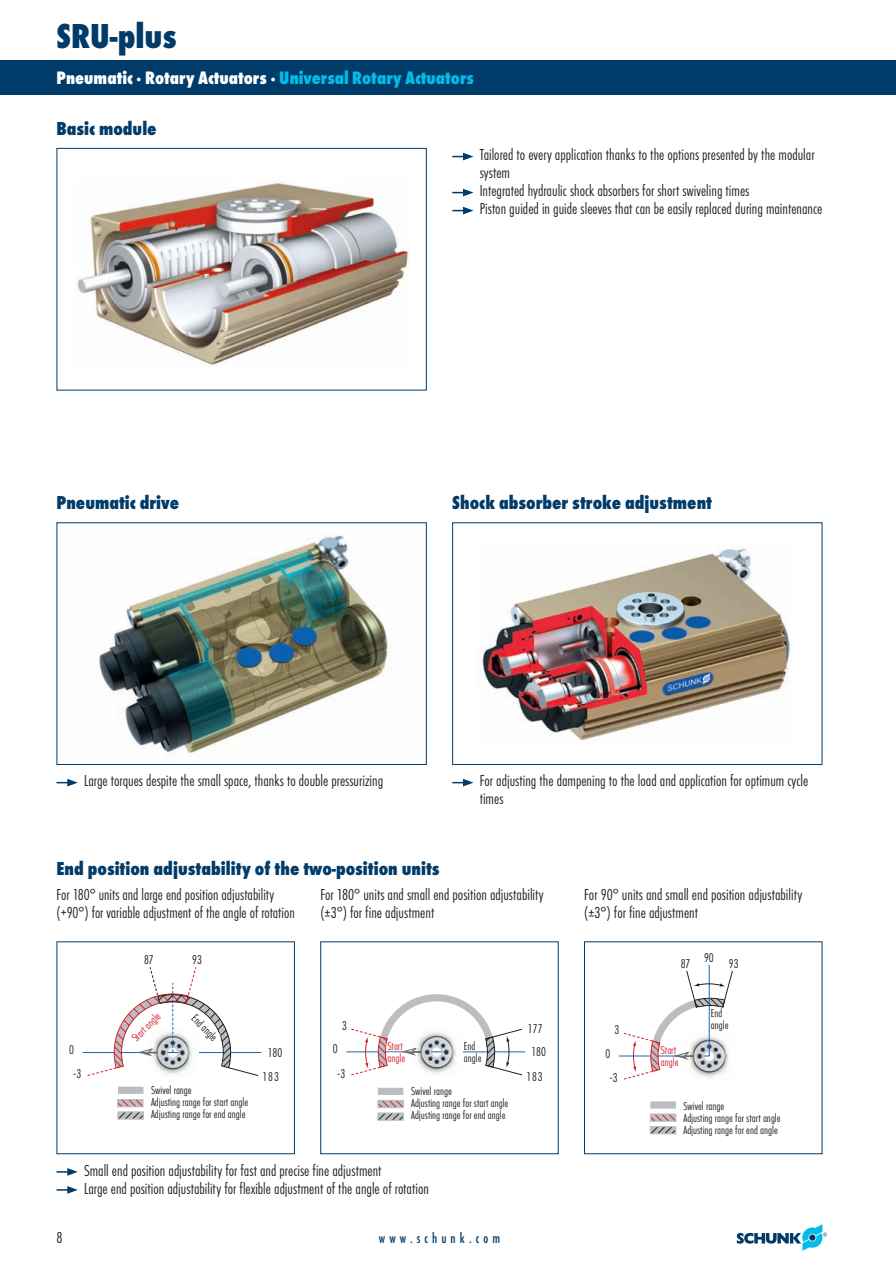
<style>
.page{position:relative;width:896px;height:1266px;background:#fff}
.page>*{position:absolute;margin:0;border:0;box-sizing:border-box;transform-origin:0 0}
.t1{font:36px "Futura TOT Ext Bol Con";color:#003b69}
.t2{font:19.5px "Futura TOT Ext Bol Con";color:#003b69}
.t3{font:18.75px "Futura TOT Ext Bol Con";color:#fff}
.t4{font:16.5px/18px "Futura TOT Lig Con";color:#231f20}
.t5{font:15px "Futura TOT Med Con";letter-spacing:.285em;color:#003b69;scale:.95 1}
.t6{font:12px/12px "Futura TOT Lig Con";color:#231f20}
.t7{font:12px/12px "Futura TOT Lig Con";color:#d1232a}
.t8{font:300 condensed 11.7px/24.3px "Futura";color:#231f20;text-align:center}
.t9{font:300 condensed 9.9px/12.6px "Futura";color:#231f20}
.t10{font:300 condensed 9.9px/11.7px "Futura";color:#d1232a}
.s1{color:#02bce8}
</style>
<div class="page">
<img style="left:77px;top:183px;width:332px;height:183px">
<div style="left:57px;top:148px;width:369px;height:242px;border:1px solid #003b69"></div>
<img style="left:97px;top:534px;width:295px;height:220px">
<hr style="left:83px;top:1052px;width:178px;height:1px;background:#1768b4">
<div style="left:118px;top:1086px;width:25px;height:7px;background:#bcbdc0"></div>
<svg style="left:117px;top:1099px;width:27px;height:21px"></svg>
<div style="left:117px;top:1099px;width:26px;height:7px;border:1px solid #bcbdc0"></div>
<img style="left:482px;top:548px;width:309px;height:192px">
<hr style="left:619px;top:1055px;width:90px;height:1px;background:#1768b4">
<hr style="left:708px;top:964px;width:1px;height:91px;background:#1768b4">
<div style="left:650px;top:1101px;width:25px;height:7px;background:#bcbdc0"></div>
<svg style="left:649px;top:1113px;width:27px;height:21px"></svg>
<div style="left:650px;top:1126px;width:26px;height:7px;border:1px solid #bcbdc0"></div>
<hr style="left:346px;top:1051px;width:179px;height:1px;background:#1768b4">
<div style="left:378px;top:1087px;width:25px;height:7px;background:#bcbdc0"></div>
<svg style="left:377px;top:1100px;width:27px;height:21px"></svg>
<div style="left:377px;top:1100px;width:26px;height:7px;border:1px solid #bcbdc0"></div>
<svg style="left:452px;top:153px;width:21px;height:7px"></svg>
<svg style="left:452px;top:189px;width:21px;height:7px"></svg>
<svg style="left:452px;top:207px;width:21px;height:7px"></svg>
<svg style="left:57px;top:778px;width:21px;height:8px"></svg>
<svg style="left:452px;top:778px;width:21px;height:8px"></svg>
<svg style="left:57px;top:1168px;width:21px;height:7px"></svg>
<svg style="left:57px;top:1186px;width:21px;height:7px"></svg>
<svg style="left:736px;top:1224px;width:91px;height:26px"></svg>
<div style="left:0;top:61px;width:894px;height:34px;background:#003b69"></div>
<hr style="left:894px;top:61px;width:1px;height:34px;background:#003b69">
<svg style="left:87px;top:967px;width:172px;height:109px"></svg>
<svg style="left:350px;top:994px;width:173px;height:81px"></svg>
<svg style="left:622px;top:969px;width:111px;height:111px"></svg>
<h1 class="t1" style="left:57px;top:16px;width:122px">SRU-plus</h1>
<p class="t3" style="left:57px;top:67px;width:419px">Pneumatic · Rotary Actuators · <span class="s1">Universal Rotary Actuators</span></p>
<p class="t2" style="left:57px;top:118px;width:102px">Basic module</p>
<p class="t4" style="left:479px;top:146px;width:344px">Tailored to every application thanks to the options presented by the modular system<br>Integrated hydraulic shock absorbers for short swiveling times<br>Piston guided in guide sleeves that can be easily replaced during maintenance</p>
<p class="t2" style="left:57px;top:492px;width:124px">Pneumatic drive</p>
<p class="t2" style="left:452px;top:492px;width:261px">Shock absorber stroke adjustment</p>
<p class="t4" style="left:84px;top:772px;width:300px">Large torques despite the small space, thanks to double pressurizing</p>
<p class="t2" style="left:57px;top:857px;width:384px">End position adjustability of the two-position units</p>
<p class="t4" style="left:479px;top:772px;width:330px">For adjusting the dampening to the load and application for optimum cycle times</p>
<p class="t4" style="left:57px;top:885px;width:240px">For 180° units and large end position adjustability (+90°) for variable adjustment of the angle of rotation</p>
<p class="t8" style="left:144px;top:947px;width:11px">87</p>
<p class="t8" style="left:192px;top:947px;width:11px">93</p>
<p class="t4" style="left:320px;top:885px;width:225px">For 180° units and small end position adjustability (±3°) for fine adjustment</p>
<p class="t4" style="left:584px;top:885px;width:220px">For 90° units and small end position adjustability (±3°) for fine adjustment</p>
<p class="t8" style="left:704px;top:945px;width:11px">90</p>
<p class="t8" style="left:680px;top:951px;width:11px">87</p>
<p class="t8" style="left:728px;top:951px;width:11px">93</p>
<p class="t8" style="left:69px;top:1037px;width:6px">0</p>
<p class="t8" style="left:74px;top:1061px;width:9px">-3</p>
<p class="t9" style="left:711px;top:1007px;width:20px;line-height:9.9px">End&shy;winkel</p>
<p class="t6" style="left:711px;top:1007px;width:19px">End angle</p>
<p class="t7" style="left:129px;top:1035px;width:37px;rotate:-45deg">Start angle</p>
<p class="t6" style="left:198px;top:1012px;width:33px;rotate:45deg">End angle</p>
<p class="t10" style="left:122px;top:1045px;width:33px;rotate:-60deg">Startwinkel</p>
<p class="t9" style="left:207px;top:1020px;width:30px;rotate:60deg">Endwinkel</p>
<p class="t8" style="left:342px;top:1013px;width:6px">3</p>
<p class="t8" style="left:338px;top:1061px;width:9px">-3</p>
<p class="t8" style="left:528px;top:1016px;width:16px">177</p>
<p class="t8" style="left:526px;top:1063px;width:18px">183</p>
<p class="t8" style="left:614px;top:1017px;width:6px">3</p>
<p class="t8" style="left:610px;top:1065px;width:9px">-3</p>
<p class="t6" style="left:464px;top:1040px;width:19px">End angle</p>
<p class="t10" style="left:388px;top:1039px;width:20px">Start&shy;winkel</p>
<p class="t9" style="left:465px;top:1039px;width:20px;line-height:11.7px">End&shy;winkel</p>
<p class="t9" style="left:410px;top:1084px;width:75px">Schwenkbereich<br>Einstellbereich Startwinkel<br>Einstellbereich Endwinkel</p>
<p class="t7" style="left:387px;top:1040px;width:19px">Start angle</p>
<p class="t7" style="left:660px;top:1043px;width:19px">Start angle</p>
<p class="t8" style="left:333px;top:1036px;width:6px">0</p>
<p class="t10" style="left:660px;top:1044px;width:20px">Start&shy;winkel</p>
<p class="t8" style="left:531px;top:1039px;width:16px">180</p>
<p class="t8" style="left:262px;top:1040px;width:21px">180<br>183</p>
<p class="t8" style="left:605px;top:1040px;width:6px">0</p>
<p class="t6" style="left:151px;top:1083px;width:99px">Swivel range<br>Adjusting range for start angle<br>Adjusting range for end angle</p>
<p class="t6" style="left:411px;top:1084px;width:99px">Swivel range<br>Adjusting range for start angle<br>Adjusting range for end angle</p>
<p class="t9" style="left:150px;top:1083px;width:75px">Schwenkbereich<br>Einstellbereich Startwinkel<br>Einstellbereich Endwinkel</p>
<p class="t9" style="left:682px;top:1098px;width:75px">Schwenkbereich<br>Einstellbereich Startwinkel<br>Einstellbereich Endwinkel</p>
<p class="t6" style="left:683px;top:1099px;width:99px">Swivel range<br>Adjusting range for start angle<br>Adjusting range for end angle</p>
<p class="t4" style="left:57px;top:1228px;width:8px">8</p>
<p class="t4" style="left:84px;top:1161px;width:346px">Small end position adjustability for fast and precise fine adjustment<br>Large end position adjustability for flexible adjustment of the angle of rotation</p>
<p class="t5" style="left:379px;top:1230px;width:129px">www.schunk.com</p>
</div>
